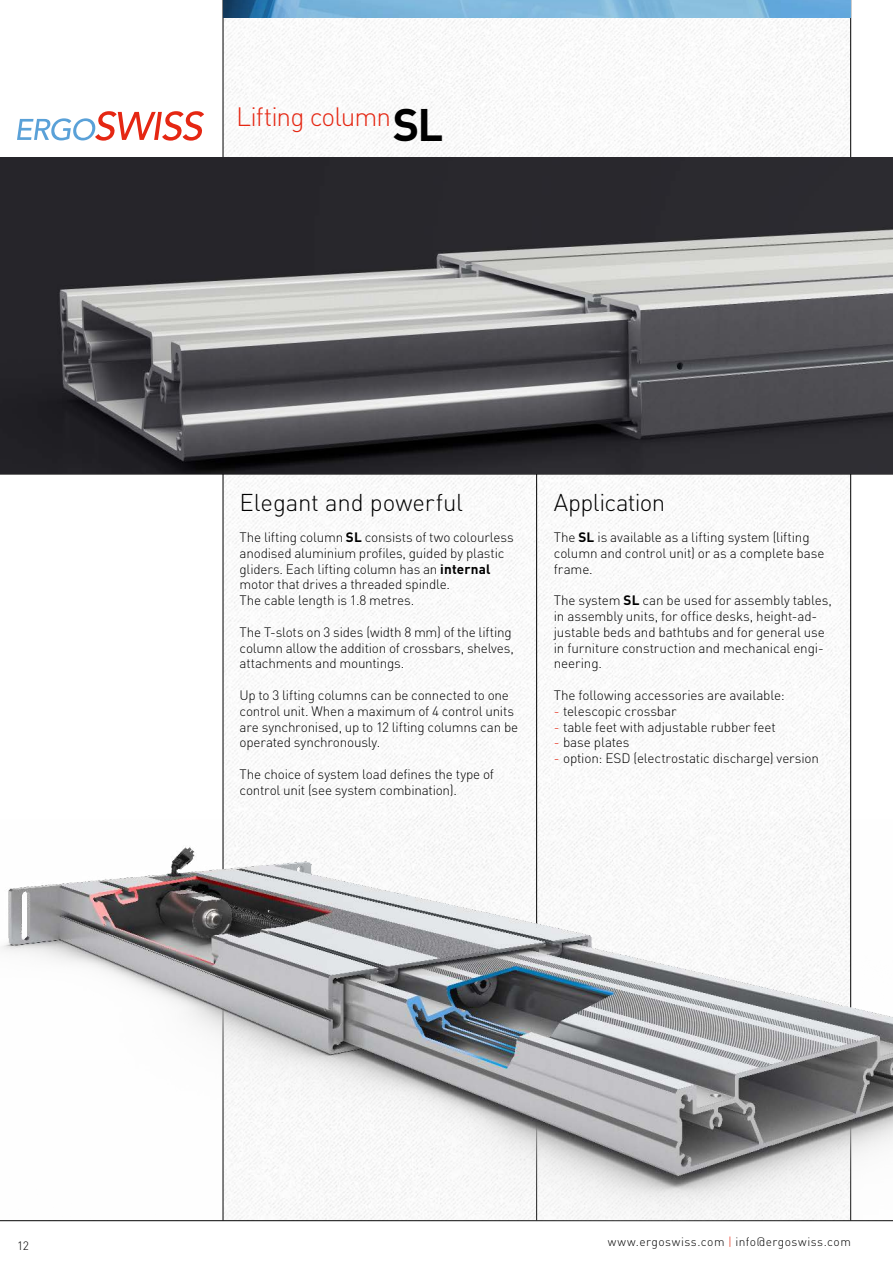
<style>
.page{position:relative;width:893px;height:1263px;background:#fff}
.page>*{position:absolute;margin:0;border:0;box-sizing:border-box;transform-origin:0 0}
.t1{font:300 26.25px "DIN";letter-spacing:-.04em;color:#e52713}
.t2{font:300 24px "DIN";letter-spacing:-.01em;color:#000}
.t3{font:300 13.5px/15.8px "DIN";letter-spacing:-.015em;color:#000}
.t4{font:300 12px "DIN";letter-spacing:.035em;color:#000}
.s1{font-weight:700;font-size:45px;color:#000}
.s2{font-weight:700}
.s3{color:#e52713}
</style>
<div class="page">
<img style="left:224px;top:475px;width:626px;height:344px">
<img style="left:224px;top:17px;width:626px;height:140px">
<hr style="left:850px;top:0;width:1px;height:1220px;background:#000">
<hr style="left:0;top:1220px;width:893px;height:1px;background:#000">
<hr style="left:223px;top:0;width:1px;height:1220px;background:#000">
<img style="left:223px;top:0;width:627px;height:17px">
<svg style="left:17px;top:111px;width:187px;height:30px"></svg>
<hr style="left:536px;top:474px;width:1px;height:746px;background:#000">
<hr style="left:0;top:157px;width:893px;height:1px;background:#000">
<hr style="left:0;top:474px;width:893px;height:1px;background:#000">
<img style="left:0;top:158px;width:893px;height:316px">
<img style="left:1px;top:819px;width:892px;height:401px">
<h1 class="t1" style="left:236px;top:100px;width:209px">Lifting column<span class="s1">SL</span></h1>
<h2 class="t2" style="left:240px;top:487px;width:225px">Elegant and powerful</h2>
<p class="t3" style="left:240px;top:529px;width:276px">The lifting column <span class="s2">SL</span> consists of two colourless anodised aluminium profiles, guided by plastic gliders. Each lifting column has an <span class="s2">internal </span>motor that drives a threaded spindle.<br>The cable length is 1.8 metres.</p>
<p class="t3" style="left:240px;top:624px;width:276px">The T-slots on 3 sides (width 8 mm) of the lifting column allow the addition of crossbars, shelves, attachments and mountings.</p>
<p class="t3" style="left:240px;top:687px;width:280px">Up to 3 lifting columns can be connected to one control unit. When a maximum of 4 control units are synchronised, up to 12 lifting columns can be operated synchronously.</p>
<p class="t3" style="left:240px;top:766px;width:256px">The choice of system load defines the type of control unit (see system combination).</p>
<h2 class="t2" style="left:554px;top:487px;width:113px">Application</h2>
<p class="t3" style="left:554px;top:529px;width:272px">The <span class="s2">SL</span> is available as a lifting system (lifting column and control unit) or as a complete base frame.</p>
<p class="t3" style="left:554px;top:592px;width:280px">The system <span class="s2">SL</span> can be used for assembly tables, in assembly units, for office desks, height-ad&shy;justable beds and bathtubs and for general use in furniture construction and mechanical engi&shy;neering.</p>
<p class="t3" style="left:554px;top:687px;width:232px">The following accessories are available:</p>
<p class="t3" style="left:554px;top:703px;width:124px"><span class="s3">-</span> telescopic crossbar</p>
<p class="t3" style="left:554px;top:719px;width:223px"><span class="s3">-</span> table feet with adjustable rubber feet</p>
<p class="t3" style="left:554px;top:734px;width:77px"><span class="s3">-</span> base plates</p>
<p class="t3" style="left:554px;top:750px;width:267px"><span class="s3">-</span> option: ESD (electrostatic discharge) version</p>
<p class="t4" style="left:17px;top:1238px;width:13px">12</p>
<p class="t4" style="left:608px;top:1234px;width:245px">www.ergoswiss.com <span class="s3">|</span> info@ergoswiss.com</p>
</div>
